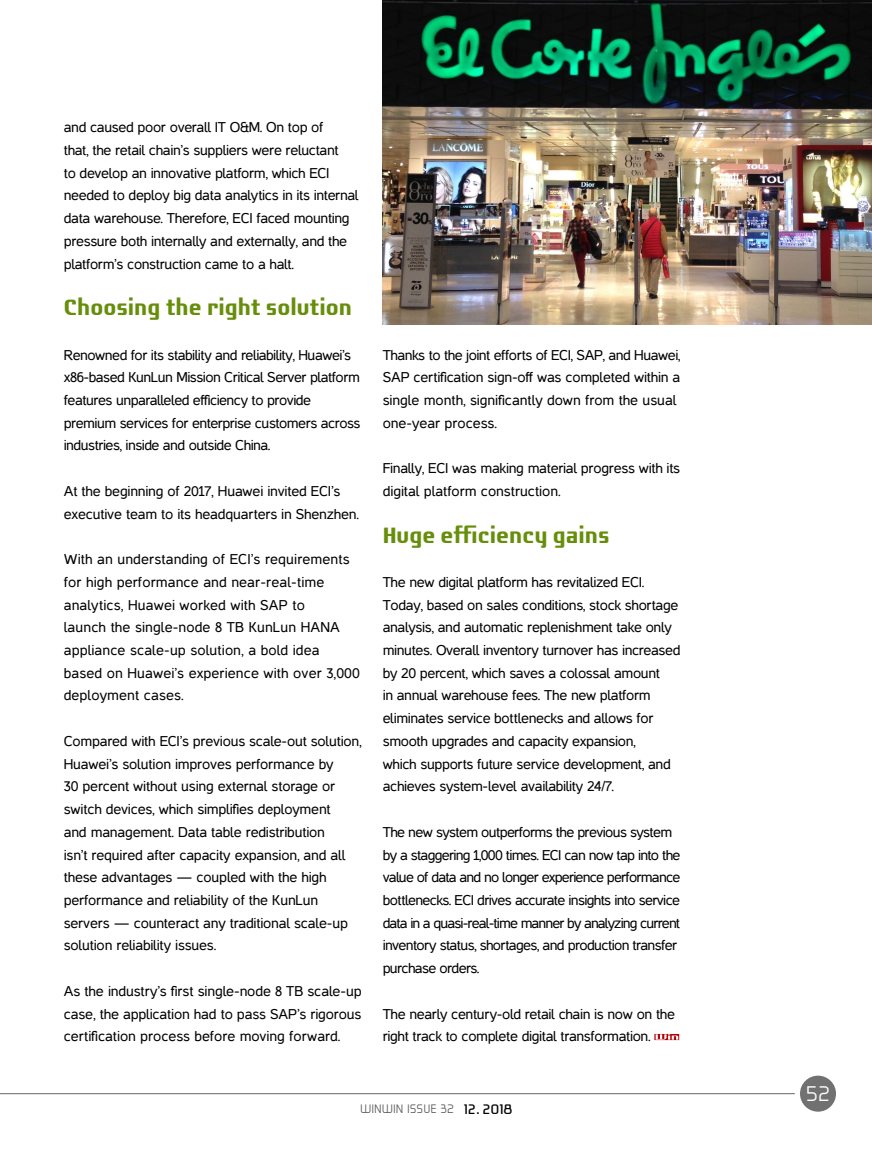
<style>
.page{position:relative;width:872px;height:1149px;background:#fff}
.page>*{position:absolute;margin:0;border:0;box-sizing:border-box;transform-origin:0 0}
.t1{font:700 24px "Laconic";color:#678e0a}
.t2{font:300 23.1px "Laconic";color:#fff}
.t3{font:15px "Laconic";color:#000}
.t4{font:14.4px/22.6px "Casper";letter-spacing:-.02em;color:#000}
.t5{font:14.4px/22.6px "Casper";letter-spacing:-.04em;color:#000}
.t6{font:14.4px/22.6px "Casper";letter-spacing:.01em;color:#000}
.t7{font:300 13.35px "Laconic";color:#595757}
</style>
<div class="page">
<svg style="left:654px;top:1034px;width:25px;height:5px"></svg>
<img style="left:383px;top:0;width:489px;height:324px">
<div style="left:800px;top:1075px;width:36px;height:36px;background:#727171;border-radius:50%"></div>
<hr style="left:0;top:1092px;width:795px;height:1px;background:#727171">
<p class="t4" style="left:64px;top:116px;width:296px">and caused poor overall IT O&amp;M. On top of<br>that, the retail chain’s suppliers were reluctant<br>to develop an innovative platform, which ECI needed to deploy big data analytics in its internal data warehouse. Therefore, ECI faced mounting pressure both internally and externally, and the platform’s construction came to a halt.</p>
<h1 class="t1" style="left:64px;top:294px;width:289px">Choosing the right solution</h1>
<p class="t4" style="left:64px;top:343px;width:298px">Renowned for its stability and reliability, Huawei’s x86-based KunLun Mission Critical Server platform features unparalleled efficiency to provide premium services for enterprise customers across industries, inside and outside China.</p>
<p class="t4" style="left:64px;top:479px;width:297px">At the beginning of 2017, Huawei invited ECI’s executive team to its headquarters in Shenzhen.</p>
<p class="t6" style="left:64px;top:547px;width:298px">With an understanding of ECI’s requirements for high performance and near-real-time analytics, Huawei worked with SAP to<br>launch the single-node 8 TB KunLun HANA appliance scale-up solution, a bold idea based on Huawei’s experience with over 3,000 deployment cases.</p>
<p class="t4" style="left:64px;top:729px;width:299px">Compared with ECI’s previous scale-out solution, Huawei’s solution improves performance by<br>30 percent without using external storage or switch devices, which simplifies deployment<br>and management. Data table redistribution<br>isn’t required after capacity expansion, and all these advantages — coupled with the high performance and reliability of the KunLun servers — counteract any traditional scale-up solution reliability issues.</p>
<p class="t4" style="left:64px;top:979px;width:299px;text-align:justify">As the industry’s first single-node 8 TB scale-up case, the application had to pass SAP’s rigorous certification process before moving forward.</p>
<p class="t4" style="left:383px;top:343px;width:299px">Thanks to the joint efforts of ECI, SAP, and Huawei, SAP certification sign-off was completed within a single month, significantly down from the usual one-year process.</p>
<p class="t4" style="left:383px;top:457px;width:299px">Finally, ECI was making material progress with its digital platform construction.</p>
<h1 class="t1" style="left:383px;top:521px;width:228px">Huge efficiency gains</h1>
<p class="t4" style="left:383px;top:570px;width:299px">The new digital platform has revitalized ECI.<br>Today, based on sales conditions, stock shortage analysis, and automatic replenishment take only minutes. Overall inventory turnover has increased by 20 percent, which saves a colossal amount<br>in annual warehouse fees. The new platform eliminates service bottlenecks and allows for smooth upgrades and capacity expansion,<br>which supports future service development, and achieves system-level availability 24/7.</p>
<p class="t5" style="left:383px;top:820px;width:299px">The new system outperforms the previous system by a staggering 1,000 times. ECI can now tap into the value of data and no longer experience performance bottlenecks. ECI drives accurate insights into service data in a quasi-real-time manner by analyzing current inventory status, shortages, and production transfer purchase orders.</p>
<p class="t4" style="left:383px;top:1002px;width:294px">The nearly century-old retail chain is now on the right track to complete digital transformation.</p>
<p class="t7" style="left:360px;top:1100px;width:95px">WINWIN ISSUE 32</p>
<p class="t3" style="left:464px;top:1100px;width:50px">12. 2018</p>
<h2 class="t2" style="left:805px;top:1080px;width:26px">52</h2>
</div>
